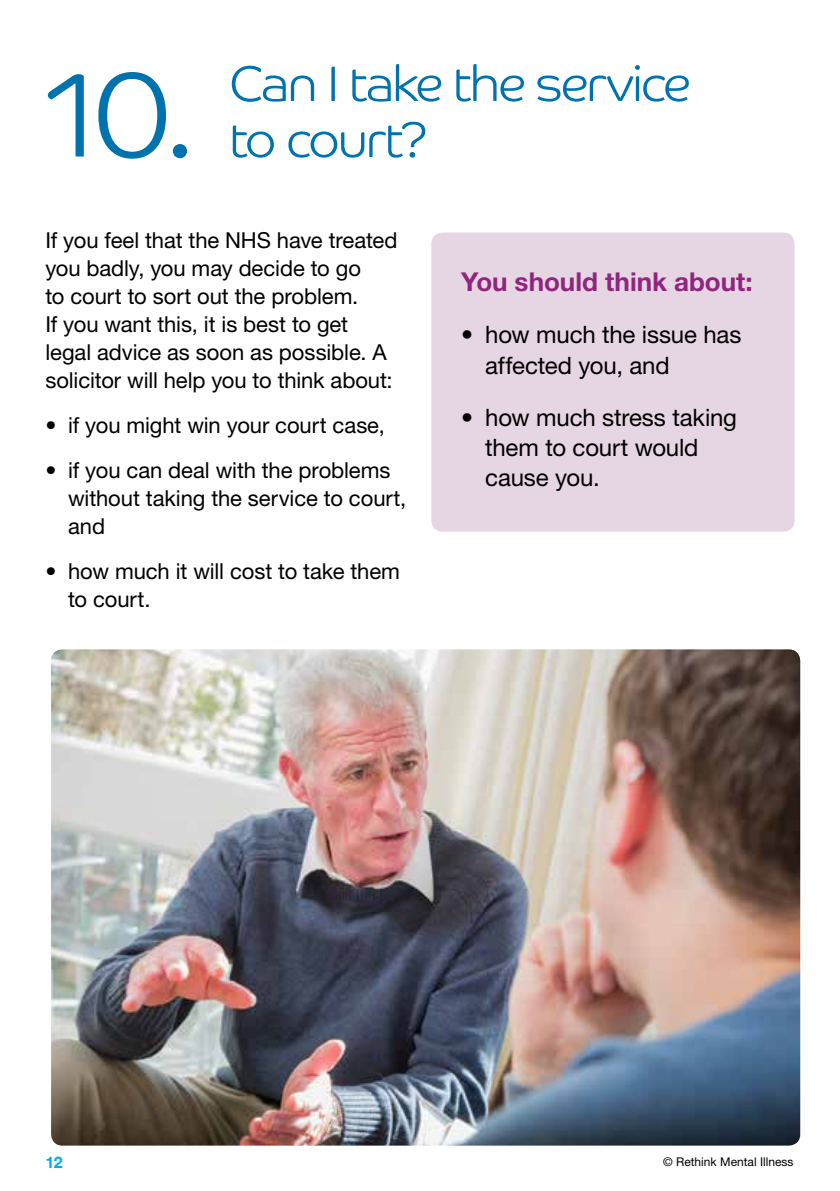
<style>
.page{position:relative;width:840px;height:1191px;background:#fff}
.page>*{position:absolute;margin:0;border:0;box-sizing:border-box;transform-origin:0 0}
.t1{font:300 120px "Co Rethink";color:#0073ae}
.t2{font:300 50px "Co Rethink";letter-spacing:-.025em;color:#0073ae}
.t3{font:700 26px "Helvetica Neue LT Pro";color:#90257d}
.t4{font:24px/30px "Helvetica Neue LT Pro";letter-spacing:-.01em;color:#000}
.t5{font:22px/28px "Helvetica Neue LT Pro";letter-spacing:-.005em;color:#000}
.t6{font:700 16px "Helvetica Neue LT Pro";color:#00aeef}
.t7{font:12px "Helvetica Neue LT Pro";color:#000}
</style>
<div class="page">
<img style="left:51px;top:649px;width:748px;height:496px">
<div style="left:431px;top:232px;width:363px;height:299px;background:#e6d6e3;border-radius:11px"></div>
<h1 class="t1" style="left:45px;top:44px;width:152px">10.</h1>
<h2 class="t2" style="left:229px;top:54px;width:462px">Can I take the service</h2>
<h2 class="t2" style="left:229px;top:110px;width:200px">to court?</h2>
<p class="t5" style="left:45px;top:226px;width:353px">If you feel that the NHS have treated you badly, you may decide to go<br>to court to sort out the problem.<br>If you want this, it is best to get legal advice as soon as possible. A solicitor will help you to think about:</p>
<p class="t5" style="left:45px;top:411px;width:341px">• if you might win your court case,</p>
<p class="t5" style="left:68px;top:456px;width:339px;text-indent:-23px">• if you can deal with the problems without taking the service to court, and</p>
<p class="t5" style="left:68px;top:557px;width:333px;text-indent:-23px">• how much it will cost to take them to court.</p>
<p class="t3" style="left:461px;top:265px;width:293px">You should think about:</p>
<p class="t4" style="left:485px;top:320px;width:257px;text-indent:-24px">• how much the issue has affected you, and</p>
<p class="t4" style="left:485px;top:402px;width:253px;text-indent:-24px">• how much stress taking them to court would cause you.</p>
<p class="t6" style="left:45px;top:1152px;width:19px">12</p>
<p class="t7" style="left:662px;top:1154px;width:132px">© Rethink Mental Illness</p>
</div>
